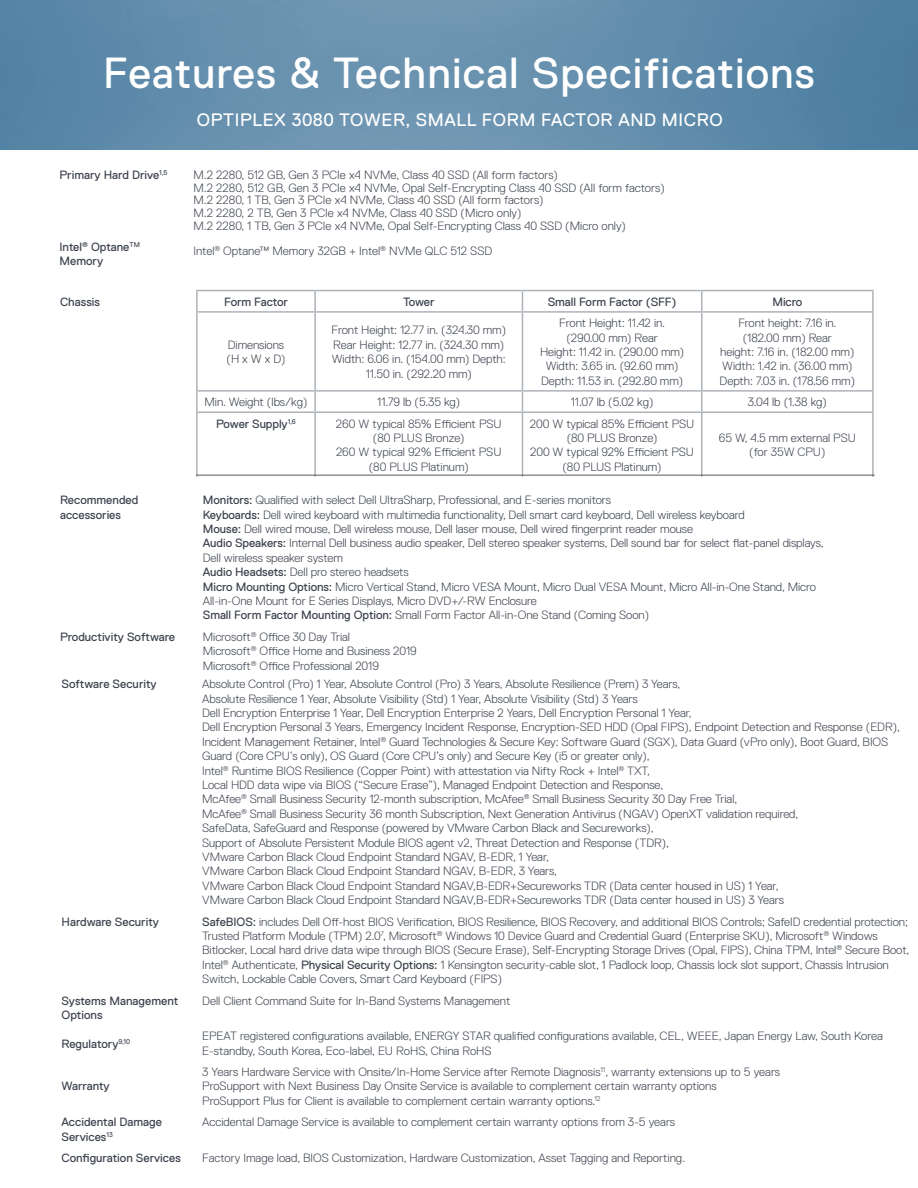
<style>
.page{position:relative;width:918px;height:1188px;background:#fff}
.page>*{position:absolute;margin:0;border:0;box-sizing:border-box;transform-origin:0 0}
.t1{font:43.5px "Dell Replica";letter-spacing:.025em;color:#fff}
.t2{font:18px "Dell Replica";letter-spacing:.035em;color:#fff}
.t3{font:300 12px/14.4px "Dell Replica";letter-spacing:-.005em;color:#3e444f}
.t4{font:12px/14.4px "Dell Replica";color:#3e444f}
.s1{font-weight:400}
</style>
<div class="page">
<img style="left:0;top:0;width:918px;height:150px">
<hr style="left:196px;top:290px;width:119px;height:1px;background:#aeb3b8">
<hr style="left:196px;top:291px;width:2px;height:20px;background:#aeb3b8">
<hr style="left:315px;top:290px;width:207px;height:1px;background:#aeb3b8">
<hr style="left:314px;top:291px;width:2px;height:20px;background:#aeb3b8">
<hr style="left:522px;top:290px;width:180px;height:1px;background:#aeb3b8">
<svg style="left:522px;top:291px;width:1px;height:20px"></svg>
<hr style="left:702px;top:290px;width:172px;height:1px;background:#aeb3b8">
<hr style="left:701px;top:291px;width:2px;height:20px;background:#aeb3b8">
<hr style="left:872px;top:291px;width:2px;height:20px;background:#aeb3b8">
<hr style="left:196px;top:311px;width:119px;height:2px;background:#aeb3b8">
<hr style="left:196px;top:313px;width:2px;height:77px;background:#aeb3b8">
<hr style="left:315px;top:311px;width:207px;height:2px;background:#aeb3b8">
<hr style="left:314px;top:313px;width:2px;height:77px;background:#aeb3b8">
<hr style="left:522px;top:311px;width:180px;height:2px;background:#aeb3b8">
<hr style="left:522px;top:313px;width:1px;height:77px;background:#aeb3b8">
<hr style="left:702px;top:311px;width:172px;height:2px;background:#aeb3b8">
<hr style="left:701px;top:313px;width:2px;height:77px;background:#aeb3b8">
<hr style="left:872px;top:313px;width:2px;height:77px;background:#aeb3b8">
<hr style="left:196px;top:390px;width:119px;height:2px;background:#aeb3b8">
<svg style="left:196px;top:392px;width:2px;height:19px"></svg>
<hr style="left:315px;top:390px;width:207px;height:2px;background:#aeb3b8">
<svg style="left:314px;top:392px;width:2px;height:19px"></svg>
<hr style="left:522px;top:390px;width:180px;height:2px;background:#aeb3b8">
<svg style="left:522px;top:392px;width:1px;height:19px"></svg>
<hr style="left:702px;top:390px;width:172px;height:2px;background:#aeb3b8">
<svg style="left:701px;top:392px;width:2px;height:19px"></svg>
<svg style="left:872px;top:392px;width:2px;height:19px"></svg>
<hr style="left:196px;top:411px;width:119px;height:2px;background:#aeb3b8">
<hr style="left:196px;top:413px;width:2px;height:64px;background:#aeb3b8">
<hr style="left:315px;top:411px;width:207px;height:2px;background:#aeb3b8">
<hr style="left:314px;top:413px;width:2px;height:64px;background:#aeb3b8">
<hr style="left:522px;top:411px;width:180px;height:2px;background:#aeb3b8">
<hr style="left:522px;top:413px;width:1px;height:64px;background:#aeb3b8">
<hr style="left:702px;top:411px;width:172px;height:2px;background:#aeb3b8">
<hr style="left:701px;top:413px;width:2px;height:64px;background:#aeb3b8">
<hr style="left:872px;top:413px;width:2px;height:64px;background:#aeb3b8">
<hr style="left:196px;top:474px;width:679px;height:2px;background:#231f20">
<h1 class="t1" style="left:103px;top:49px;width:713px">Features &amp; Technical Specifications</h1>
<h2 class="t2" style="left:197px;top:110px;width:528px">OPTIPLEX 3080 TOWER, SMALL FORM FACTOR AND MICRO</h2>
<p class="t4" style="left:60px;top:168px;width:110px">Primary Hard Drive<sup>1,5</sup></p>
<p class="t4" style="left:60px;top:240px;width:82px">Intel<sup>®</sup> Optane<sup>TM<br></sup>Memory</p>
<p class="t3" style="left:193px;top:168px;width:473px;line-height:12.8px">M.2 2280, 512 GB, Gen 3 PCIe x4 NVMe, Class 40 SSD (All form factors)<br>M.2 2280, 512 GB, Gen 3 PCIe x4 NVMe, Opal Self-Encrypting Class 40 SSD (All form factors)<br>M.2 2280, 1 TB, Gen 3 PCIe x4 NVMe, Class 40 SSD (All form factors)<br>M.2 2280, 2 TB, Gen 3 PCIe x4 NVMe, Class 40 SSD (Micro only)<br>M.2 2280, 1 TB, Gen 3 PCIe x4 NVMe, Opal Self-Encrypting Class 40 SSD (Micro only)</p>
<p class="t3" style="left:193px;top:244px;width:300px">Intel<sup>®</sup> Optane™ Memory 32GB + Intel<sup>®</sup> NVMe QLC 512 SSD</p>
<p class="t4" style="left:60px;top:295px;width:42px">Chassis</p>
<p class="t4" style="left:224px;top:295px;width:65px">Form Factor</p>
<p class="t4" style="left:403px;top:295px;width:33px">Tower</p>
<p class="t4" style="left:548px;top:295px;width:130px">Small Form Factor (SFF)</p>
<p class="t4" style="left:772px;top:295px;width:31px">Micro</p>
<p class="t3" style="left:226px;top:338px;width:61px">Dimensions (H x W x D)</p>
<p class="t3" style="left:332px;top:323px;width:176px;text-align:center">Front Height: 12.77 in. (324.30 mm)<br>Rear Height: 12.77 in. (324.30 mm)<br>Width: 6.06 in. (154.00 mm) Depth:<br>11.50 in. (292.20 mm)</p>
<p class="t3" style="left:540px;top:316px;width:146px;text-align:center">Front Height: 11.42 in. (290.00 mm) Rear<br>Height: 11.42 in. (290.00 mm)<br>Width: 3.65 in. (92.60 mm)<br>Depth: 11.53 in. (292.80 mm)</p>
<p class="t3" style="left:720px;top:316px;width:137px;text-align:center">Front height: 7.16 in. (182.00 mm) Rear<br>height: 7.16 in. (182.00 mm)<br>Width: 1.42 in. (36.00 mm)<br>Depth: 7.03 in. (178.56 mm)</p>
<p class="t3" style="left:205px;top:395px;width:104px">Min. Weight (lbs/kg)</p>
<p class="t3" style="left:377px;top:395px;width:84px">11.79 lb (5.35 kg)</p>
<p class="t3" style="left:571px;top:395px;width:84px">11.07 lb (5.02 kg)</p>
<p class="t3" style="left:748px;top:395px;width:81px">3.04 lb (1.38 kg)</p>
<p class="t4" style="left:216px;top:416px;width:81px">Power Supply<sup>1,6</sup></p>
<p class="t3" style="left:336px;top:416px;width:167px;text-align:center">260 W typical 85% Efficient PSU (80 PLUS Bronze)<br>260 W typical 92% Efficient PSU (80 PLUS Platinum)</p>
<p class="t3" style="left:530px;top:416px;width:166px;text-align:center">200 W typical 85% Efficient PSU (80 PLUS Bronze)<br>200 W typical 92% Efficient PSU (80 PLUS Platinum)</p>
<p class="t3" style="left:719px;top:431px;width:139px;text-align:center">65 W, 4.5 mm external PSU (for 35W CPU)</p>
<p class="t4" style="left:60px;top:493px;width:80px">Recommended accessories</p>
<p class="t3" style="left:203px;top:493px;width:622px"><span class="s1">Monitors:</span> Qualified with select Dell UltraSharp, Professional, and E-series monitors<br><span class="s1">Keyboards:</span> Dell wired keyboard with multimedia functionality, Dell smart card keyboard, Dell wireless keyboard<br><span class="s1">Mouse:</span> Dell wired mouse, Dell wireless mouse, Dell laser mouse, Dell wired fingerprint reader mouse<br><span class="s1">Audio Speakers:</span> Internal Dell business audio speaker, Dell stereo speaker systems, Dell sound bar for select flat-panel displays, Dell wireless speaker system<br><span class="s1">Audio Headsets:</span> Dell pro stereo headsets<br><span class="s1">Micro Mounting Options:</span> Micro Vertical Stand, Micro VESA Mount, Micro Dual VESA Mount, Micro All-in-One Stand, Micro All-in-One Mount for E Series Displays, Micro DVD+/-RW Enclosure<br><span class="s1">Small Form Factor Mounting Option:</span> Small Form Factor All-in-One Stand (Coming Soon)</p>
<p class="t4" style="left:60px;top:630px;width:117px">Productivity Software</p>
<p class="t3" style="left:203px;top:630px;width:215px">Microsoft<sup>®</sup> Office 30 Day Trial<br>Microsoft<sup>®</sup> Office Home and Business 2019<br>Microsoft<sup>®</sup> Office Professional 2019</p>
<p class="t4" style="left:62px;top:677px;width:97px">Software Security</p>
<p class="t3" style="left:202px;top:677px;width:699px">Absolute Control (Pro) 1 Year, Absolute Control (Pro) 3 Years, Absolute Resilience (Prem) 3 Years,<br>Absolute Resilience 1 Year, Absolute Visibility (Std) 1 Year, Absolute Visibility (Std) 3 Years<br>Dell Encryption Enterprise 1 Year, Dell Encryption Enterprise 2 Years, Dell Encryption Personal 1 Year,<br>Dell Encryption Personal 3 Years, Emergency Incident Response, Encryption-SED HDD (Opal FIPS), Endpoint Detection and Response (EDR), Incident Management Retainer, Intel<sup>®</sup> Guard Technologies &amp; Secure Key: Software Guard (SGX), Data Guard (vPro only), Boot Guard, BIOS Guard (Core CPU’s only), OS Guard (Core CPU’s only) and Secure Key (i5 or greater only),<br>Intel<sup>®</sup> Runtime BIOS Resilience (Copper Point) with attestation via Nifty Rock + Intel<sup>®</sup> TXT,<br>Local HDD data wipe via BIOS (“Secure Erase”), Managed Endpoint Detection and Response,<br>McAfee<sup>®</sup> Small Business Security 12-month subscription, McAfee<sup>®</sup> Small Business Security 30 Day Free Trial,<br>McAfee<sup>®</sup> Small Business Security 36 month Subscription, Next Generation Antivirus (NGAV) OpenXT validation required,<br>SafeData, SafeGuard and Response (powered by VMware Carbon Black and Secureworks),<br>Support of Absolute Persistent Module BIOS agent v2, Threat Detection and Response (TDR),<br>VMware Carbon Black Cloud Endpoint Standard NGAV, B-EDR, 1 Year,<br>VMware Carbon Black Cloud Endpoint Standard NGAV, B-EDR, 3 Years,<br>VMware Carbon Black Cloud Endpoint Standard NGAV,B-EDR+Secureworks TDR (Data center housed in US) 1 Year,<br>VMware Carbon Black Cloud Endpoint Standard NGAV,B-EDR+Secureworks TDR (Data center housed in US) 3 Years</p>
<p class="t4" style="left:62px;top:914px;width:99px">Hardware Security</p>
<p class="t3" style="left:202px;top:914px;width:709px"><span class="s1">SafeBIOS:</span> includes Dell Off-host BIOS Verification, BIOS Resilience, BIOS Recovery, and additional BIOS Controls; SafeID credential protection; Trusted Platform Module (TPM) 2.0<sup>7</sup>, Microsoft<sup>®</sup> Windows 10 Device Guard and Credential Guard (Enterprise SKU), Microsoft<sup>®</sup> Windows Bitlocker, Local hard drive data wipe through BIOS (Secure Erase), Self-Encrypting Storage Drives (Opal, FIPS), China TPM, Intel<sup>®</sup> Secure Boot, Intel<sup>®</sup> Authenticate, <span class="s1">Physical Security Options:</span> 1 Kensington security-cable slot, 1 Padlock loop, Chassis lock slot support, Chassis Intrusion Switch, Lockable Cable Covers, Smart Card Keyboard (FIPS)</p>
<p class="t4" style="left:62px;top:993px;width:118px">Systems Management<br>Options</p>
<p class="t3" style="left:202px;top:993px;width:310px">Dell Client Command Suite for In-Band Systems Management</p>
<p class="t4" style="left:62px;top:1036px;width:70px">Regulatory<sup>9,10</sup></p>
<p class="t3" style="left:202px;top:1029px;width:682px">EPEAT registered configurations available, ENERGY STAR qualified configurations available, CEL, WEEE, Japan Energy Law, South Korea<br>E-standby, South Korea, Eco-label, EU RoHS, China RoHS</p>
<p class="t4" style="left:62px;top:1079px;width:50px">Warranty</p>
<p class="t3" style="left:202px;top:1065px;width:580px">3 Years Hardware Service with Onsite/In-Home Service after Remote Diagnosis<sup>11</sup>, warranty extensions up to 5 years<br>ProSupport with Next Business Day Onsite Service is available to complement certain warranty options<br>ProSupport Plus for Client is available to complement certain warranty options.<sup>12</sup></p>
<p class="t4" style="left:61px;top:1115px;width:102px">Accidental Damage<br>Services<sup>13</sup></p>
<p class="t3" style="left:202px;top:1115px;width:475px">Accidental Damage Service is available to complement certain warranty options from 3-5 years</p>
<p class="t4" style="left:61px;top:1151px;width:121px">Configuration Services</p>
<p class="t3" style="left:202px;top:1151px;width:484px">Factory Image load, BIOS Customization, Hardware Customization, Asset Tagging and Reporting.</p>
</div>
